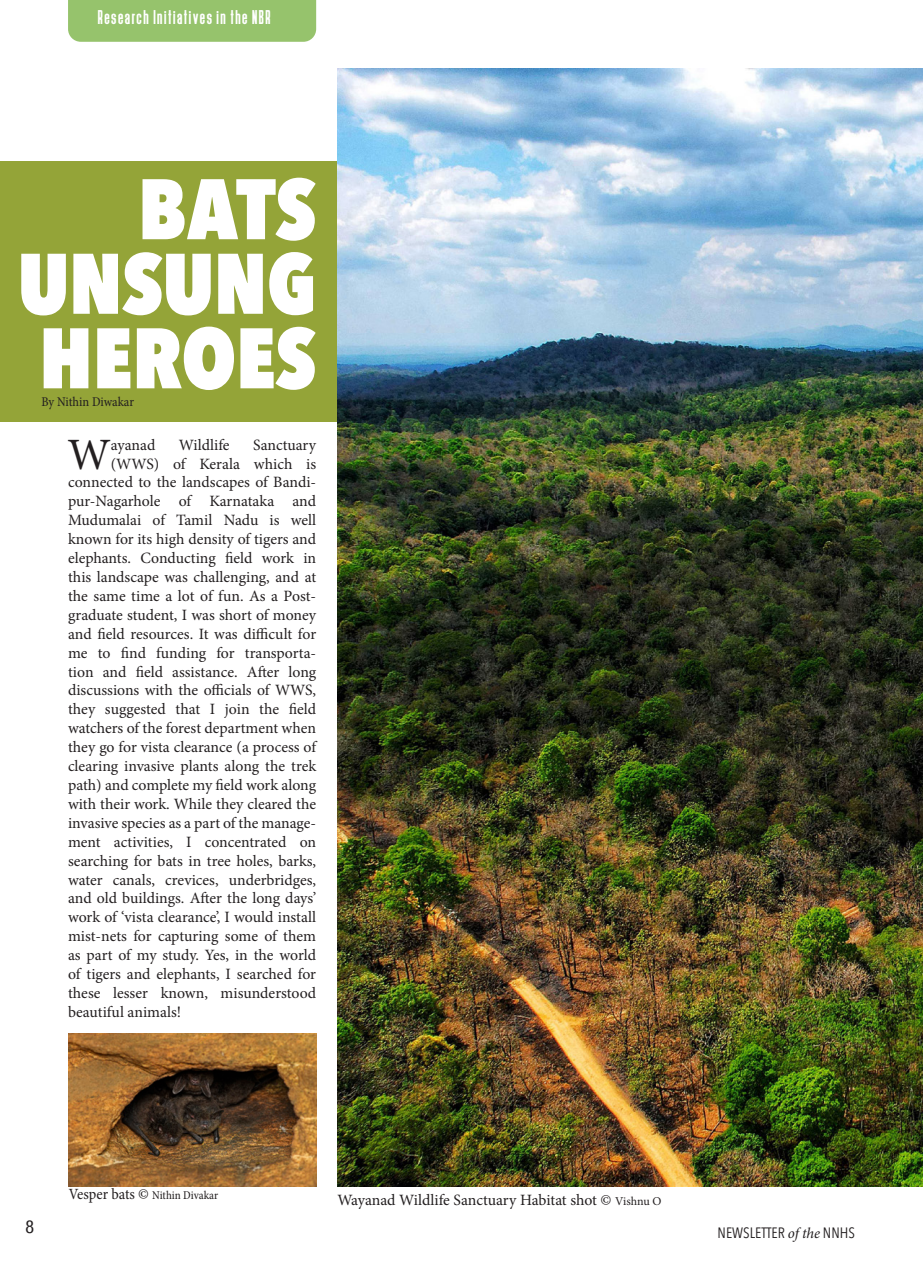
<style>
.page{position:relative;width:923px;height:1272px;background:#fff}
.page>*{position:absolute;margin:0;border:0;box-sizing:border-box;transform-origin:0 0}
.Heading_1{font:800 84.75px "Avenir Next Condensed";color:#fff}
.Body_Text{font:44.85px "Minion Pro";color:#231f20}
.t1{font:21.15px "Deutschlander";letter-spacing:.08em;color:#fff}
.t2{font:condensed 18px "Helvetica Neue LT Com";color:#231f20}
.Body_Text-2{font:15.75px "Minion Pro";letter-spacing:-.005em;color:#231f20}
.t3{font:15px "Avenir Next Condensed";color:#231f20}
.Body_Text-3{font:condensed 13.5px "Minion Pro";letter-spacing:-.005em;color:#231f20}
.Heading_1-2{font:condensed 12px "Minion Pro";letter-spacing:-.005em;color:#231f20}
.s1{font-size:15.75px}
.s2{font-size:12px}
.s3{font-family:"Minion Pro";font-style:italic}
</style>
<div class="page">
<div style="left:0;top:161px;width:405px;height:260px;background:#94a438"></div>
<img style="left:69px;top:1033px;width:247px;height:153px">
<img style="left:337px;top:68px;width:586px;height:1118px">
<div style="left:68px;top:0;width:248px;height:42px;background:#96c36c"></div>
<p class="t1" style="left:98px;top:7px;width:174px">Research Initiatives in the NBR</p>
<p class="Heading_1" style="left:138px;top:156px;width:180px">BATS</p>
<p class="Heading_1" style="left:18px;top:231px;width:299px">UNSUNG</p>
<p class="Heading_1" style="left:39px;top:305px;width:278px">HEROES</p>
<p class="Body_Text-3" style="left:41px;top:393px;width:94px">By Nithin Diwakar</p>
<p class="Body_Text" style="left:67px;top:424px;width:45px">W</p>
<p class="Body_Text-2" style="left:111px;top:434px;width:46px">ayanad</p>
<p class="Body_Text-2" style="left:179px;top:434px;width:52px">Wildlife</p>
<p class="Body_Text-2" style="left:253px;top:434px;width:64px">Sanctuary</p>
<p class="Body_Text-2" style="left:111px;top:453px;width:207px">(WWS) of Kerala which is</p>
<p class="Body_Text-2" style="left:68px;top:472px;width:250px">connected to the landscapes of Bandi-</p>
<p class="Body_Text-2" style="left:68px;top:491px;width:250px">pur-Nagarhole of Karnataka and</p>
<p class="Body_Text-2" style="left:68px;top:509px;width:250px">Mudumalai of Tamil Nadu is well</p>
<p class="Body_Text-2" style="left:68px;top:528px;width:250px">known for its high density of tigers and</p>
<p class="Body_Text-2" style="left:68px;top:547px;width:250px">elephants. Conducting field work in</p>
<p class="Body_Text-2" style="left:68px;top:566px;width:250px">this landscape was challenging, and at</p>
<p class="Body_Text-2" style="left:68px;top:585px;width:250px">the same time a lot of fun. As a Post-</p>
<p class="Body_Text-2" style="left:68px;top:604px;width:250px">graduate student, I was short of money</p>
<p class="Body_Text-2" style="left:68px;top:623px;width:250px">and field resources. It was difficult for</p>
<p class="Body_Text-2" style="left:68px;top:642px;width:250px">me to find funding for transporta-</p>
<p class="Body_Text-2" style="left:68px;top:661px;width:250px">tion and field assistance. After long</p>
<p class="Body_Text-2" style="left:68px;top:680px;width:250px">discussions with the officials of WWS,</p>
<p class="Body_Text-2" style="left:68px;top:698px;width:250px">they suggested that I join the field</p>
<p class="Body_Text-2" style="left:68px;top:717px;width:250px">watchers of the forest department when</p>
<p class="Body_Text-2" style="left:68px;top:736px;width:250px">they go for vista clearance (a process of</p>
<p class="Body_Text-2" style="left:68px;top:755px;width:250px">clearing invasive plants along the trek</p>
<p class="Body_Text-2" style="left:68px;top:774px;width:250px">path) and complete my field work along</p>
<p class="Body_Text-2" style="left:68px;top:793px;width:250px">with their work. While they cleared the</p>
<p class="Body_Text-2" style="left:68px;top:812px;width:250px">invasive species as a part of the manage-</p>
<p class="Body_Text-2" style="left:68px;top:831px;width:250px">ment activities, I concentrated on</p>
<p class="Body_Text-2" style="left:68px;top:850px;width:250px">searching for bats in tree holes, barks,</p>
<p class="Body_Text-2" style="left:68px;top:869px;width:250px">water canals, crevices, underbridges,</p>
<p class="Body_Text-2" style="left:68px;top:887px;width:250px">and old buildings. After the long days’</p>
<p class="Body_Text-2" style="left:68px;top:906px;width:250px">work of ‘vista clearance’, I would install</p>
<p class="Body_Text-2" style="left:68px;top:925px;width:250px">mist-nets for capturing some of them</p>
<p class="Body_Text-2" style="left:68px;top:944px;width:250px">as part of my study. Yes, in the world</p>
<p class="Body_Text-2" style="left:68px;top:963px;width:250px">of tigers and elephants, I searched for</p>
<p class="Body_Text-2" style="left:68px;top:982px;width:250px">these lesser known, misunderstood</p>
<p class="Body_Text-2" style="left:68px;top:1001px;width:115px">beautiful animals!</p>
<p class="t2" style="left:26px;top:1215px;width:10px">8</p>
<p class="Heading_1-2" style="left:69px;top:1187px;width:151px"><span class="s1">Vesper bats ©</span> Nithin Divakar</p>
<p class="Body_Text-2" style="left:337px;top:1189px;width:325px">Wayanad Wildlife Sanctuary Habitat shot © <span class="s2">Vishnu O</span></p>
<p class="t3" style="left:717px;top:1219px;width:139px">NEWSLETTER <span class="s3">of the</span> NNHS</p>
</div>
